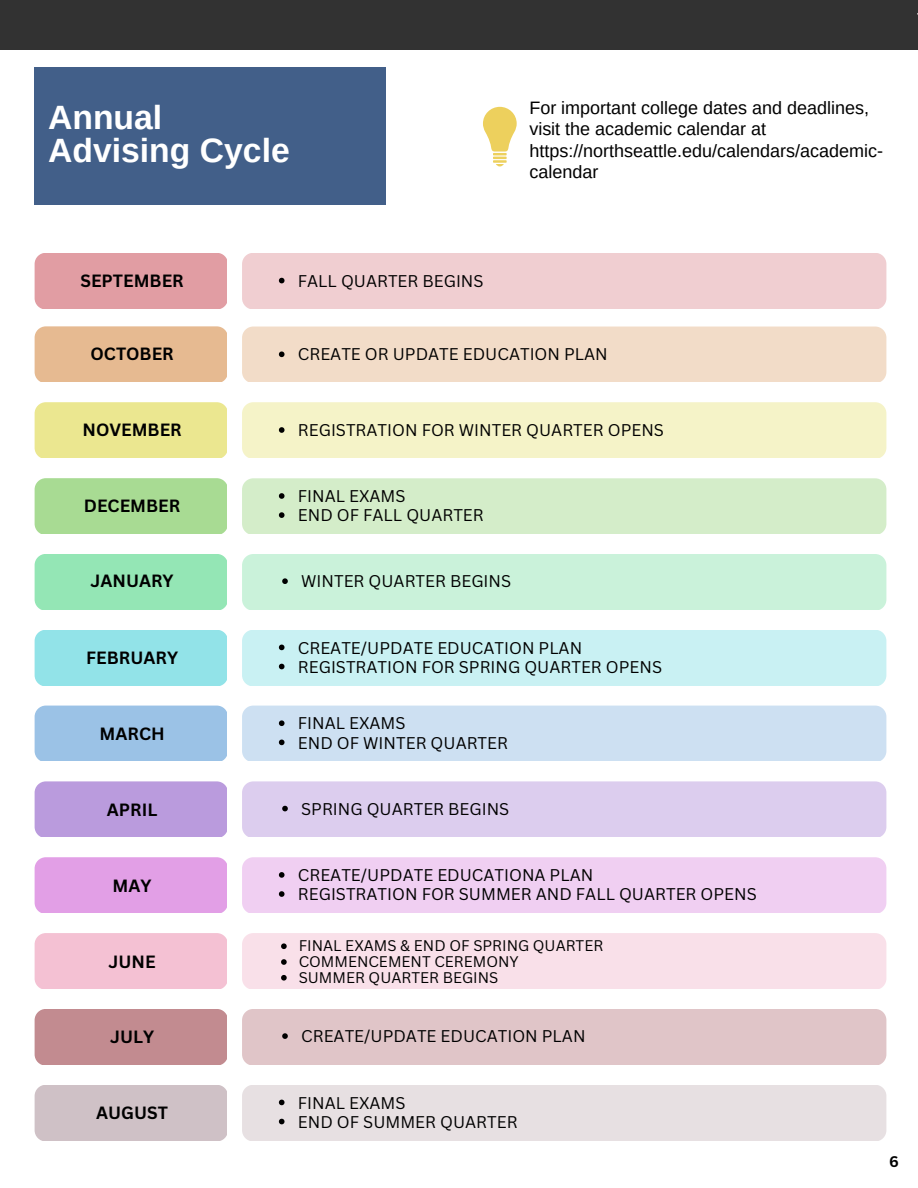
<style>
.page{position:relative;width:918px;height:1188px;background:#fff}
.page>*{position:absolute;margin:0;border:0;box-sizing:border-box;transform-origin:0 0}
.t1{font:700 33.75px/32.7px "Arimo";color:#fff}
.t2{font:18px/21.3px "Arimo";color:#000}
.t3{font:700 17.25px "Canva Sans";color:#000}
.t4{font:16.5px/19.2px "Canva Sans";color:#000}
.t5{font:15px/15.8px "Canva Sans";color:#000}
.t6{font:700 15px "Canva Sans";color:#000}
</style>
<div class="page">
<div style="left:0;top:0;width:918px;height:50px;background:#323232"></div>
<div style="left:35px;top:253px;width:192px;height:56px;background:#e19da3;border-radius:11px"></div>
<div style="left:35px;top:67px;width:351px;height:138px;background:#425f89"></div>
<div style="left:35px;top:326px;width:192px;height:56px;background:#e6ba91;border-radius:11px"></div>
<div style="left:35px;top:402px;width:192px;height:56px;background:#ebe790;border-radius:11px"></div>
<div style="left:35px;top:478px;width:192px;height:56px;background:#a8db93;border-radius:11px"></div>
<div style="left:35px;top:554px;width:192px;height:56px;background:#94e6b5;border-radius:11px"></div>
<div style="left:35px;top:630px;width:192px;height:55px;background:#92e3e8;border-radius:11px"></div>
<div style="left:35px;top:706px;width:192px;height:55px;background:#9bc2e6;border-radius:11px"></div>
<div style="left:35px;top:781px;width:192px;height:56px;background:#ba9bdd;border-radius:11px"></div>
<div style="left:35px;top:857px;width:192px;height:56px;background:#e29fe6;border-radius:11px"></div>
<div style="left:35px;top:933px;width:192px;height:56px;background:#f4c1d3;border-radius:11px"></div>
<div style="left:35px;top:1009px;width:192px;height:56px;background:#c28b90;border-radius:11px"></div>
<div style="left:35px;top:1085px;width:192px;height:56px;background:#cfc1c6;border-radius:11px"></div>
<div style="left:242px;top:253px;width:644px;height:56px;background:#f0ced1;border-radius:11px"></div>
<svg style="left:279px;top:278px;width:6px;height:5px"></svg>
<div style="left:242px;top:327px;width:644px;height:55px;background:#f2dcc8;border-radius:11px"></div>
<svg style="left:279px;top:351px;width:6px;height:6px"></svg>
<div style="left:242px;top:402px;width:644px;height:56px;background:#f5f3c8;border-radius:11px"></div>
<svg style="left:279px;top:427px;width:6px;height:6px"></svg>
<div style="left:242px;top:478px;width:644px;height:56px;background:#d4edc9;border-radius:11px"></div>
<svg style="left:279px;top:493px;width:6px;height:6px"></svg>
<svg style="left:279px;top:512px;width:6px;height:6px"></svg>
<div style="left:242px;top:554px;width:644px;height:56px;background:#caf2da;border-radius:11px"></div>
<svg style="left:282px;top:578px;width:6px;height:6px"></svg>
<div style="left:242px;top:630px;width:644px;height:55px;background:#c9f1f3;border-radius:11px"></div>
<svg style="left:279px;top:645px;width:6px;height:5px"></svg>
<svg style="left:279px;top:664px;width:6px;height:5px"></svg>
<div style="left:242px;top:706px;width:644px;height:55px;background:#cde0f2;border-radius:11px"></div>
<svg style="left:279px;top:720px;width:6px;height:6px"></svg>
<svg style="left:279px;top:740px;width:6px;height:5px"></svg>
<div style="left:242px;top:781px;width:644px;height:56px;background:#dccdee;border-radius:11px"></div>
<svg style="left:282px;top:806px;width:6px;height:5px"></svg>
<div style="left:242px;top:857px;width:644px;height:56px;background:#f0cff2;border-radius:11px"></div>
<svg style="left:279px;top:872px;width:6px;height:6px"></svg>
<svg style="left:279px;top:891px;width:6px;height:6px"></svg>
<div style="left:242px;top:933px;width:644px;height:56px;background:#f9e0e9;border-radius:11px"></div>
<svg style="left:281px;top:943px;width:6px;height:6px"></svg>
<svg style="left:281px;top:959px;width:6px;height:6px"></svg>
<svg style="left:281px;top:975px;width:6px;height:6px"></svg>
<div style="left:242px;top:1009px;width:644px;height:56px;background:#e0c5c8;border-radius:11px"></div>
<svg style="left:282px;top:1033px;width:6px;height:6px"></svg>
<div style="left:242px;top:1085px;width:644px;height:56px;background:#e7e0e2;border-radius:11px"></div>
<svg style="left:279px;top:1100px;width:6px;height:5px"></svg>
<svg style="left:279px;top:1119px;width:6px;height:5px"></svg>
<svg style="left:483px;top:107px;width:34px;height:59px"></svg>
<h1 class="t1" style="left:48px;top:101px;width:243px">Annual<br>Advising Cycle</h1>
<p class="t2" style="left:529px;top:97px;width:355px">For important college dates and deadlines, visit the academic calendar at https://northseattle.edu/calendars/academic&shy;calendar</p>
<p class="t3" style="left:80px;top:269px;width:105px">SEPTEMBER</p>
<p class="t3" style="left:90px;top:341px;width:85px">OCTOBER</p>
<p class="t3" style="left:82px;top:417px;width:101px">NOVEMBER</p>
<p class="t3" style="left:84px;top:493px;width:98px">DECEMBER</p>
<p class="t3" style="left:91px;top:569px;width:85px">JANUARY</p>
<p class="t3" style="left:86px;top:646px;width:93px">FEBRUARY</p>
<p class="t3" style="left:100px;top:722px;width:67px">MARCH</p>
<p class="t3" style="left:107px;top:797px;width:52px">APRIL</p>
<p class="t3" style="left:113px;top:873px;width:41px">MAY</p>
<p class="t3" style="left:109px;top:949px;width:49px">JUNE</p>
<p class="t3" style="left:110px;top:1025px;width:46px">JULY</p>
<p class="t3" style="left:96px;top:1101px;width:73px">AUGUST</p>
<p class="t4" style="left:298px;top:271px;width:187px">FALL QUARTER BEGINS</p>
<p class="t4" style="left:298px;top:344px;width:311px">CREATE OR UPDATE EDUCATION PLAN</p>
<p class="t4" style="left:298px;top:420px;width:368px">REGISTRATION FOR WINTER QUARTER OPENS</p>
<p class="t4" style="left:298px;top:486px;width:187px">FINAL EXAMS<br>END OF FALL QUARTER</p>
<p class="t4" style="left:301px;top:571px;width:211px">WINTER QUARTER BEGINS</p>
<p class="t4" style="left:298px;top:638px;width:366px">CREATE/UPDATE EDUCATION PLAN<br>REGISTRATION FOR SPRING QUARTER OPENS</p>
<p class="t4" style="left:298px;top:713px;width:212px">FINAL EXAMS<br>END OF WINTER QUARTER</p>
<p class="t4" style="left:301px;top:799px;width:210px">SPRING QUARTER BEGINS</p>
<p class="t4" style="left:298px;top:865px;width:460px">CREATE/UPDATE EDUCATIONA PLAN<br>REGISTRATION FOR SUMMER AND FALL QUARTER OPENS</p>
<p class="t5" style="left:299px;top:938px;width:306px">FINAL EXAMS &amp; END OF SPRING QUARTER<br>COMMENCEMENT CEREMONY<br>SUMMER QUARTER BEGINS</p>
<p class="t4" style="left:301px;top:1026px;width:286px">CREATE/UPDATE EDUCATION PLAN</p>
<p class="t4" style="left:298px;top:1093px;width:221px">FINAL EXAMS<br>END OF SUMMER QUARTER</p>
<p class="t6" style="left:889px;top:1151px;width:11px">6</p>
</div>
